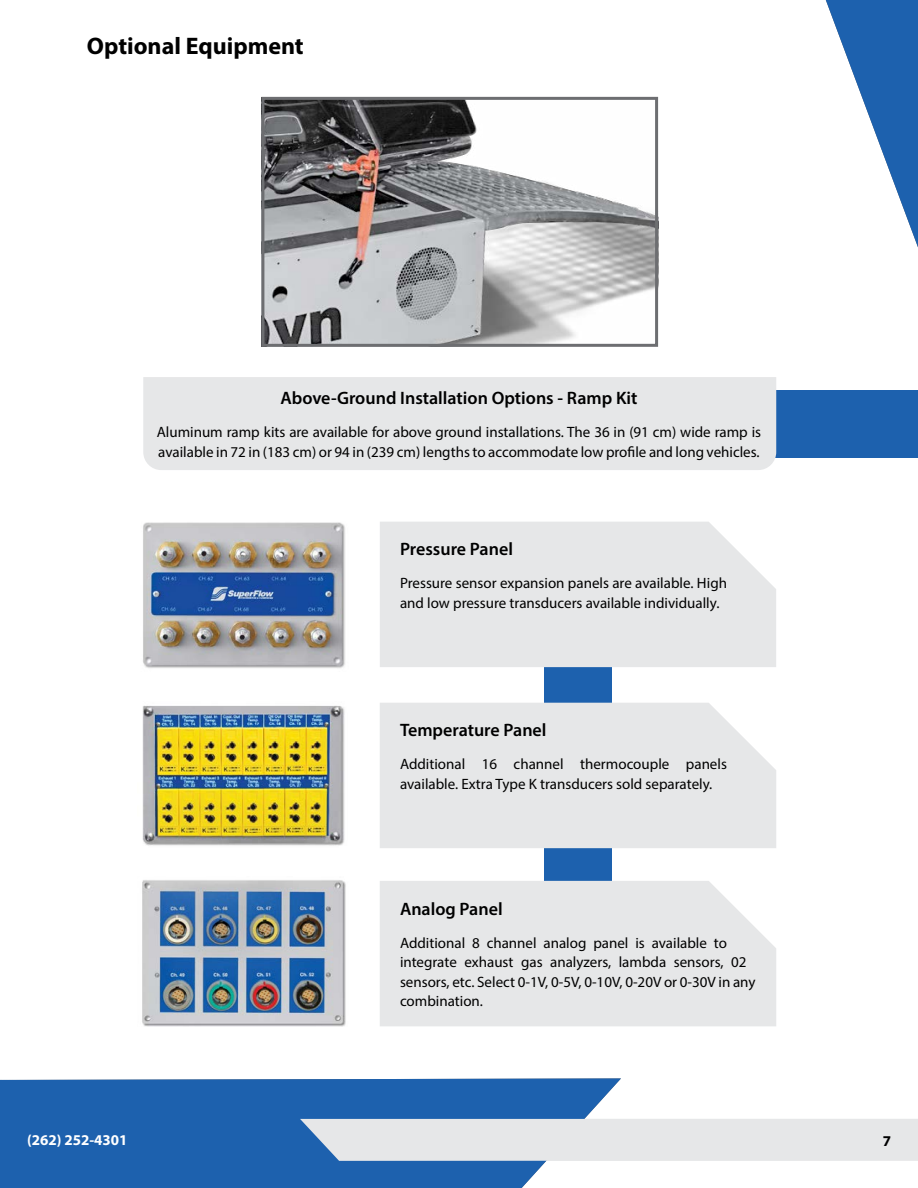
<style>
.page{position:relative;width:918px;height:1188px;background:#fff}
.page>*{position:absolute;margin:0;border:0;box-sizing:border-box;transform-origin:0 0}
.Title_-_Left_Just{font:700 24px "Myriad Pro";color:#000}
.Heading_2{font:600 18px "Myriad Pro";color:#000}
.Heading_2_Centered{font:600 18px "Myriad Pro";color:#000}
.Paragraph_Text{font:15px/19.5px "Myriad Pro";color:#000}
.t1{font:700 15px "Myriad Pro";color:#fff}
.t2{font:700 15px "Myriad Pro";color:#000}
</style>
<div class="page">
<div style="left:214px;top:390px;width:704px;height:67px;background:#1d61ae"></div>
<div style="left:143px;top:377px;width:633px;height:93px;background:#e6e7e8"></div>
<div style="left:544px;top:543px;width:68px;height:460px;background:#1d61ae"></div>
<img style="left:142px;top:705px;width:203px;height:141px">
<div style="left:380px;top:703px;width:396px;height:145px;background:#e6e7e8"></div>
<div style="left:380px;top:881px;width:396px;height:145px;background:#e6e7e8"></div>
<img style="left:142px;top:880px;width:204px;height:147px">
<div style="left:380px;top:522px;width:396px;height:145px;background:#e6e7e8"></div>
<img style="left:143px;top:522px;width:202px;height:146px">
<img style="left:265px;top:101px;width:389px;height:242px">
<div style="left:261px;top:97px;width:397px;height:250px;border:3px solid #6d6e71"></div>
<svg style="left:14px;top:1078px;width:607px;height:110px;background:#2d6cb3"></svg>
<svg style="left:825px;top:0;width:93px;height:247px"></svg>
<div style="left:300px;top:1119px;width:618px;height:42px;background:#e6e7e8"></div>
<div style="left:0;top:1079px;width:14px;height:109px;background:#1d61ae"></div>
<p class="Title_-_Left_Just" style="left:87px;top:30px;width:219px">Optional Equipment</p>
<p class="Heading_2_Centered" style="left:281px;top:387px;width:359px">Above-Ground Installation Options - Ramp Kit</p>
<p class="Paragraph_Text" style="left:157px;top:422px;width:606px">Aluminum ramp kits are available for above ground installations. The 36 in (91 cm) wide ramp is available in 72 in (183 cm) or 94 in (239 cm) lengths to accommodate low profile and long vehicles.</p>
<p class="Heading_2" style="left:400px;top:538px;width:114px">Pressure Panel</p>
<p class="Paragraph_Text" style="left:400px;top:573px;width:328px">Pressure sensor expansion panels are available. High and low pressure transducers available individually.</p>
<p class="Heading_2" style="left:400px;top:719px;width:148px">Temperature Panel</p>
<p class="Paragraph_Text" style="left:400px;top:754px;width:328px">Additional 16 channel thermocouple panels available. Extra Type K transducers sold separately.</p>
<p class="Heading_2" style="left:400px;top:897px;width:104px">Analog Panel</p>
<p class="Paragraph_Text" style="left:400px;top:933px;width:357px">Additional 8 channel analog panel is available to integrate exhaust gas analyzers, lambda sensors, 02 sensors, etc. Select 0-1V, 0-5V, 0-10V, 0-20V or 0-30V in any combination.</p>
<p class="t1" style="left:27px;top:1130px;width:102px">(262) 252-4301</p>
<p class="t2" style="left:883px;top:1131px;width:10px">7</p>
</div>
